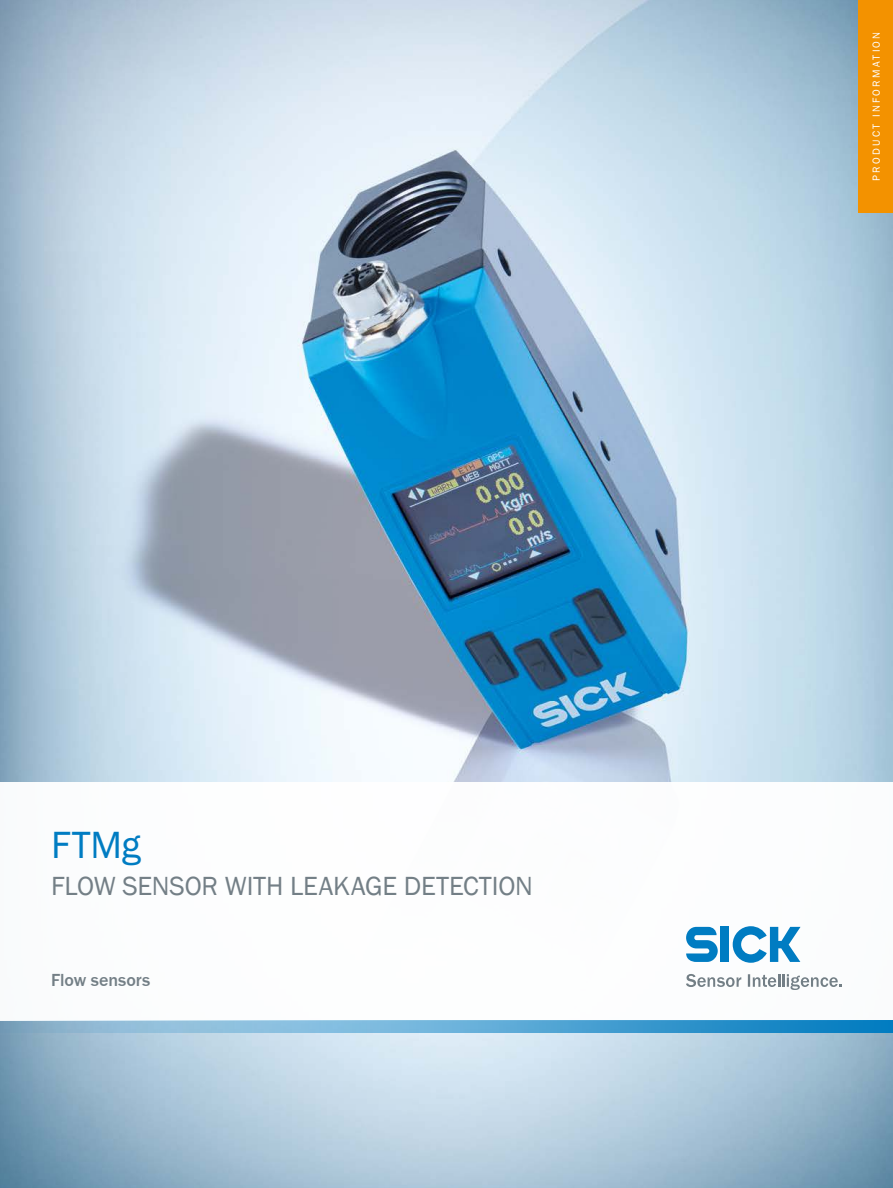
<style>
.page{position:relative;width:893px;height:1188px;background:#fff}
.page>*{position:absolute;margin:0;border:0;box-sizing:border-box;transform-origin:0 0}
.t1{font:39px "SICK Franklin";color:#007cc2}
.t2{font:27px "SICK Franklin";letter-spacing:-.005em;color:#737f86}
.t3{font:500 18px "SICK Franklin";letter-spacing:-.005em;color:#737f86}
.t4{font:10.5px "SICK Franklin";letter-spacing:.215em;color:#fff}
</style>
<div class="page">
<img style="left:0;top:0;width:893px;height:1188px">
<div style="left:0;top:782px;width:893px;height:238px;background:#fff"></div>
<svg style="left:0;top:1020px;width:893px;height:13px;background:#60a9d3"></svg>
<svg style="left:686px;top:927px;width:32px;height:35px"></svg>
<div style="left:721px;top:927px;width:8px;height:35px;background:#007cc2"></div>
<svg style="left:733px;top:926px;width:67px;height:37px"></svg>
<svg style="left:686px;top:974px;width:55px;height:13px"></svg>
<svg style="left:748px;top:974px;width:94px;height:16px"></svg>
<div style="left:859px;top:0;width:34px;height:213px;background:#f39200"></div>
<h1 class="t1" style="left:51px;top:821px;width:91px">FTMg</h1>
<p class="t2" style="left:51px;top:869px;width:483px">FLOW SENSOR WITH LEAKAGE DETECTION</p>
<p class="t3" style="left:51px;top:969px;width:101px">Flow sensors</p>
<p class="t4" style="left:870px;top:181px;width:151px;rotate:-90deg">PRODUCT INFORMATION</p>
</div>
